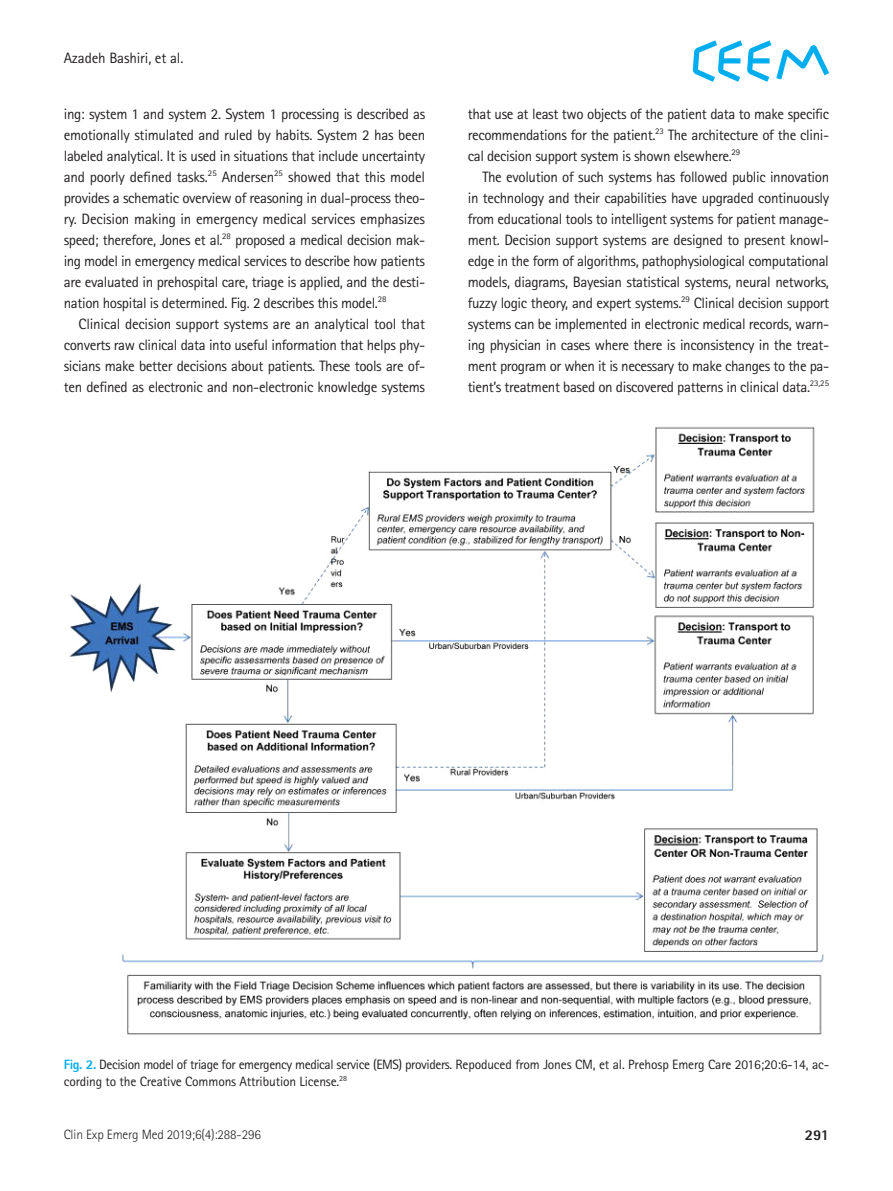
<style>
.page{position:relative;width:893px;height:1191px;background:#fff}
.page>*{position:absolute;margin:0;border:0;box-sizing:border-box;transform-origin:0 0}
.본문{font:15px/21px "Rotis Sans Serif Std";letter-spacing:-.025em;color:#231f20;text-align:justify}
.t1{font:800 15px "Rotis Sans Serif Std";color:#231f20}
.표제목그림캡션{font:13.5px/17.5px "Rotis Sans Serif Std";letter-spacing:-.01em;color:#231f20}
.t2{font:300 13.5px "Rotis Sans Serif Std";letter-spacing:-.01em;color:#231f20}
.s1{font-weight:800;color:#00aeef}
</style>
<div class="page">
<svg style="left:693px;top:40px;width:136px;height:42px"></svg>
<img style="left:69px;top:426px;width:755px;height:609px">
<p class="본문" style="left:64px;top:47px;width:121px">Azadeh Bashiri, et al.</p>
<p class="본문" style="left:64px;top:103px;width:363px">ing: system 1 and system 2. System 1 processing is described as emotionally stimulated and ruled by habits. System 2 has been labeled analytical. It is used in situations that include uncertainty and poorly defined tasks.<sup>25</sup> Andersen<sup>25</sup> showed that this model provides a schematic overview of reasoning in dual-process theo&shy;ry. Decision making in emergency medical services emphasizes speed; therefore, Jones et al.<sup>28</sup> proposed a medical decision mak&shy;ing model in emergency medical services to describe how patients are evaluated in prehospital care, triage is applied, and the desti&shy;nation hospital is determined. Fig. 2 describes this model.<sup>28</sup></p>
<p class="본문" style="left:64px;top:313px;width:363px;text-indent:15px">Clinical decision support systems are an analytical tool that converts raw clinical data into useful information that helps phy&shy;sicians make better decisions about patients. These tools are of&shy;ten defined as electronic and non-electronic knowledge systems</p>
<p class="본문" style="left:468px;top:103px;width:363px">that use at least two objects of the patient data to make specific recommendations for the patient.<sup>23</sup> The architecture of the clini&shy;cal decision support system is shown elsewhere.<sup>29</sup></p>
<p class="본문" style="left:468px;top:166px;width:363px;text-indent:15px">The evolution of such systems has followed public innovation in technology and their capabilities have upgraded continuously from educational tools to intelligent systems for patient manage&shy;ment. Decision support systems are designed to present knowl&shy;edge in the form of algorithms, pathophysiological computational models, diagrams, Bayesian statistical systems, neural networks, fuzzy logic theory, and expert systems.<sup>29</sup> Clinical decision support systems can be implemented in electronic medical records, warn&shy;ing physician in cases where there is inconsistency in the treat&shy;ment program or when it is necessary to make changes to the pa&shy;tient’s treatment based on discovered patterns in clinical data.<sup>23,25</sup></p>
<p class="표제목그림캡션" style="left:64px;top:1055px;width:767px"><span class="s1">Fig. 2.</span> Decision model of triage for emergency medical service (EMS) providers. Repoduced from Jones CM, et al. Prehosp Emerg Care 2016;20:6-14, ac&shy;cording to the Creative Commons Attribution License.<sup>28</sup></p>
<p class="t2" style="left:64px;top:1126px;width:199px">Clin Exp Emerg Med 2019;6(4):288-296</p>
<p class="t1" style="left:805px;top:1125px;width:26px">291</p>
</div>
